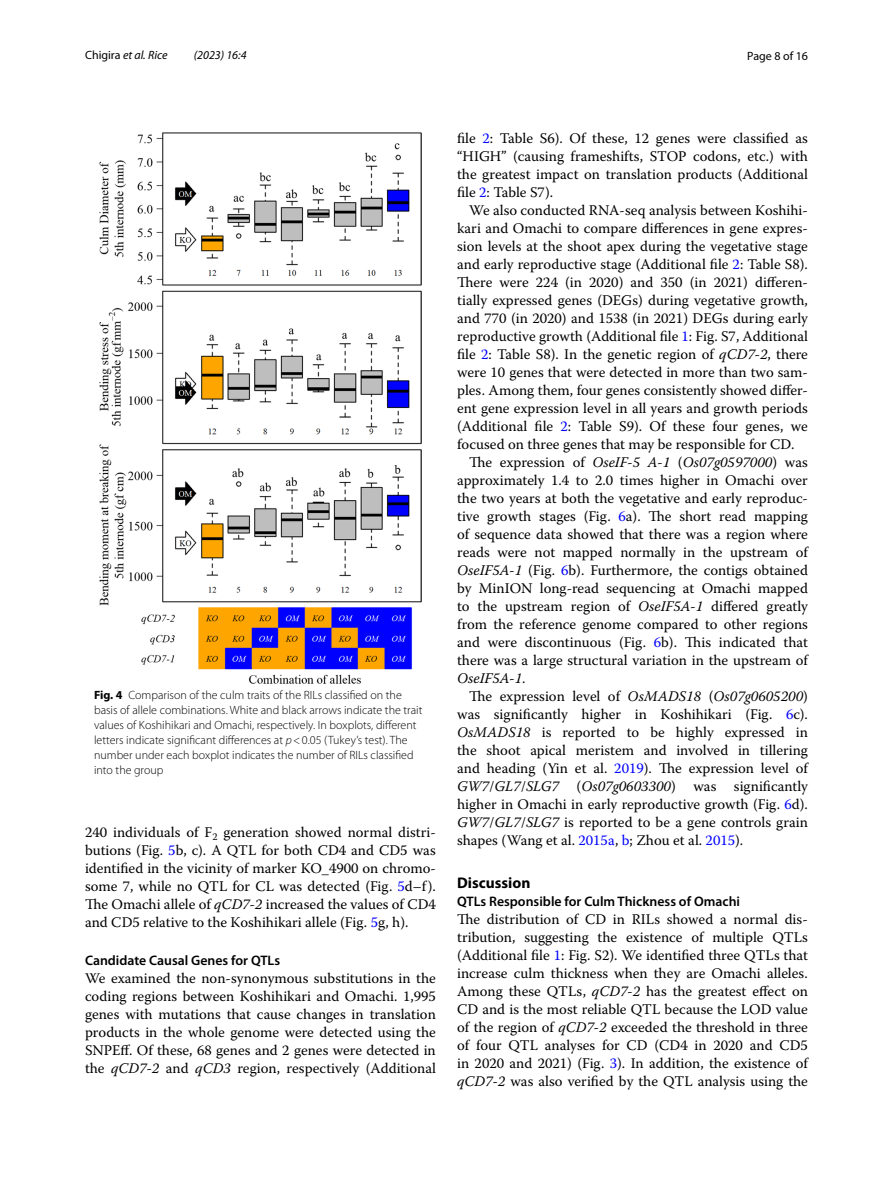
<style>
.page{position:relative;width:893px;height:1187px;background:#fff}
.page>*{position:absolute;margin:0;border:0;box-sizing:border-box;transform-origin:0 0}
.t1{font:700 15.45px "Myriad Pro";color:#000}
.t2{font:14.7px/18px "Warnock Pro";color:#000;text-align:justify}
.t3{font:italic 14.7px "Warnock Pro";color:#000}
.t4{font:600 13.8px "Myriad Pro";color:#000}
.t5{font:300 12px/15px "Myriad Pro";color:#000}
.t6{font:italic 12px "Myriad Pro";color:#000}
.t7{font:12px "Myriad Pro";color:#000}
.s1{font-style:normal}
.s2{font-weight:700}
.s3{font-style:italic}
.s4{color:#00f}
</style>
<div class="page">
<img style="left:99px;top:133px;width:323px;height:550px">
<p class="t6" style="left:85px;top:48px;width:84px"><span class="s1">Chigira</span> et al. Rice</p>
<p class="t6" style="left:194px;top:48px;width:54px">(2023) 16:4</p>
<p class="t7" style="left:747px;top:48px;width:62px">Page 8 of 16</p>
<p class="t5" style="left:94px;top:687px;width:330px"><span class="s2">Fig. 4</span> Comparison of the culm traits of the RILs classified on the basis of allele combinations. White and black arrows indicate the trait values of Koshihikari and Omachi, respectively. In boxplots, different letters indicate significant differences at <span class="s3">p</span>&lt;0.05 (Tukey’s test). The number under each boxplot indicates the number of RILs classified into the group</p>
<p class="t2" style="left:85px;top:822px;width:352px">240 individuals of F<sub>2</sub> generation showed normal distri&shy;butions (Fig. <span class="s4">5</span>b, c). A QTL for both CD4 and CD5 was identified in the vicinity of marker KO_4900 on chromo&shy;some 7, while no QTL for CL was detected (Fig. <span class="s4">5</span>d–f).<br>The Omachi allele of <span class="s3">qCD7-2</span> increased the values of CD4 and CD5 relative to the Koshihikari allele (Fig. <span class="s4">5</span>g, h).</p>
<p class="t4" style="left:85px;top:951px;width:197px">Candidate Causal Genes for QTLs</p>
<p class="t2" style="left:85px;top:969px;width:352px">We examined the non-synonymous substitutions in the coding regions between Koshihikari and Omachi. 1,995 genes with mutations that cause changes in translation products in the whole genome were detected using the SNPEff. Of these, 68 genes and 2 genes were detected in the <span class="s3">qCD7-2</span> and <span class="s3">qCD3</span> region, respectively (Additional</p>
<p class="t2" style="left:457px;top:128px;width:352px">file <span class="s4">2</span>: Table S6). Of these, 12 genes were classified as “HIGH” (causing frameshifts, STOP codons, etc.) with the greatest impact on translation products (Additional file <span class="s4">2</span>: Table S7).</p>
<p class="t2" style="left:469px;top:200px;width:340px">We also conducted RNA-seq analysis between Koshihi-</p>
<p class="t2" style="left:457px;top:218px;width:352px">kari and Omachi to compare differences in gene expres-</p>
<p class="t2" style="left:457px;top:236px;width:352px">sion levels at the shoot apex during the vegetative stage</p>
<p class="t2" style="left:457px;top:254px;width:352px">and early reproductive stage (Additional file <span class="s4">2</span>: Table S8).</p>
<p class="t2" style="left:457px;top:272px;width:352px">There were 224 (in 2020) and 350 (in 2021) differen-</p>
<p class="t2" style="left:457px;top:290px;width:352px">tially expressed genes (DEGs) during vegetative growth,</p>
<p class="t2" style="left:457px;top:308px;width:352px">and 770 (in 2020) and 1538 (in 2021) DEGs during early</p>
<p class="t2" style="left:457px;top:326px;width:352px">reproductive growth (Additional file <span class="s4">1</span>: Fig. S7, Additional</p>
<p class="t2" style="left:457px;top:344px;width:352px">file <span class="s4">2</span>: Table S8). In the genetic region of <span class="s3">qCD7-2</span>, there</p>
<p class="t2" style="left:457px;top:362px;width:352px">were 10 genes that were detected in more than two sam-</p>
<p class="t2" style="left:457px;top:380px;width:352px">ples. Among them, four genes consistently showed differ-</p>
<p class="t2" style="left:457px;top:398px;width:352px">ent gene expression level in all years and growth periods</p>
<p class="t2" style="left:457px;top:416px;width:352px">(Additional file <span class="s4">2</span>: Table S9). Of these four genes, we</p>
<p class="t2" style="left:457px;top:434px;width:339px">focused on three genes that may be responsible for CD.</p>
<p class="t3" style="left:469px;top:453px;width:340px"><span class="s1">The expression of</span> OseIF-5 A-1 <span class="s1">(</span>Os07g0597000<span class="s1">) was</span></p>
<p class="t2" style="left:457px;top:470px;width:352px">approximately 1.4 to 2.0 times higher in Omachi over</p>
<p class="t2" style="left:457px;top:488px;width:352px">the two years at both the vegetative and early reproduc-</p>
<p class="t2" style="left:457px;top:506px;width:352px">tive growth stages (Fig. <span class="s4">6</span>a). The short read mapping</p>
<p class="t2" style="left:457px;top:524px;width:352px">of sequence data showed that there was a region where</p>
<p class="t2" style="left:457px;top:542px;width:352px">reads were not mapped normally in the upstream of</p>
<p class="t2" style="left:457px;top:560px;width:352px"><span class="s3">OseIF5A-1</span> (Fig. <span class="s4">6</span>b). Furthermore, the contigs obtained</p>
<p class="t2" style="left:457px;top:578px;width:352px">by MinION long-read sequencing at Omachi mapped</p>
<p class="t2" style="left:457px;top:596px;width:352px">to the upstream region of <span class="s3">OseIF5A-1</span> differed greatly</p>
<p class="t2" style="left:457px;top:614px;width:352px">from the reference genome compared to other regions</p>
<p class="t2" style="left:457px;top:632px;width:352px">and were discontinuous (Fig. <span class="s4">6</span>b). This indicated that</p>
<p class="t2" style="left:457px;top:650px;width:352px">there was a large structural variation in the upstream of</p>
<p class="t3" style="left:457px;top:669px;width:70px">OseIF5A-1<span class="s1">.</span></p>
<p class="t2" style="left:469px;top:686px;width:340px">The expression level of <span class="s3">OsMADS18</span> (<span class="s3">Os07g0605200</span>)</p>
<p class="t2" style="left:457px;top:704px;width:352px">was significantly higher in Koshihikari (Fig. <span class="s4">6</span>c).</p>
<p class="t2" style="left:457px;top:722px;width:352px"><span class="s3">OsMADS18</span> is reported to be highly expressed in</p>
<p class="t2" style="left:457px;top:740px;width:352px">the shoot apical meristem and involved in tillering</p>
<p class="t2" style="left:457px;top:758px;width:352px">and heading (Yin et al. <span class="s4">2019</span>). The expression level of</p>
<p class="t3" style="left:457px;top:777px;width:352px">GW7<span class="s1">/</span>GL7<span class="s1">/</span>SLG7 <span class="s1">(</span>Os07g0603300<span class="s1">) was significantly</span></p>
<p class="t2" style="left:457px;top:794px;width:352px">higher in Omachi in early reproductive growth (Fig. <span class="s4">6</span>d).</p>
<p class="t2" style="left:457px;top:812px;width:352px"><span class="s3">GW7</span>/<span class="s3">GL7</span>/<span class="s3">SLG7</span> is reported to be a gene controls grain</p>
<p class="t2" style="left:457px;top:830px;width:288px">shapes (Wang et al. <span class="s4">2015a</span>, <span class="s4">b</span>; Zhou et al. <span class="s4">2015</span>).</p>
<p class="t1" style="left:457px;top:872px;width:75px">Discussion</p>
<p class="t4" style="left:457px;top:892px;width:284px">QTLs Responsible for Culm Thickness of Omachi</p>
<p class="t2" style="left:457px;top:910px;width:352px">The distribution of CD in RILs showed a normal dis&shy;tribution, suggesting the existence of multiple QTLs (Additional file <span class="s4">1</span>: Fig. S2). We identified three QTLs that increase culm thickness when they are Omachi alleles.<br>Among these QTLs, <span class="s3">qCD7-2</span> has the greatest effect on CD and is the most reliable QTL because the LOD value of the region of <span class="s3">qCD7-2</span> exceeded the threshold in three of four QTL analyses for CD (CD4 in 2020 and CD5 in 2020 and 2021) (Fig. <span class="s4">3</span>). In addition, the existence of <span class="s3">qCD7-2</span> was also verified by the QTL analysis using the</p>
</div>
